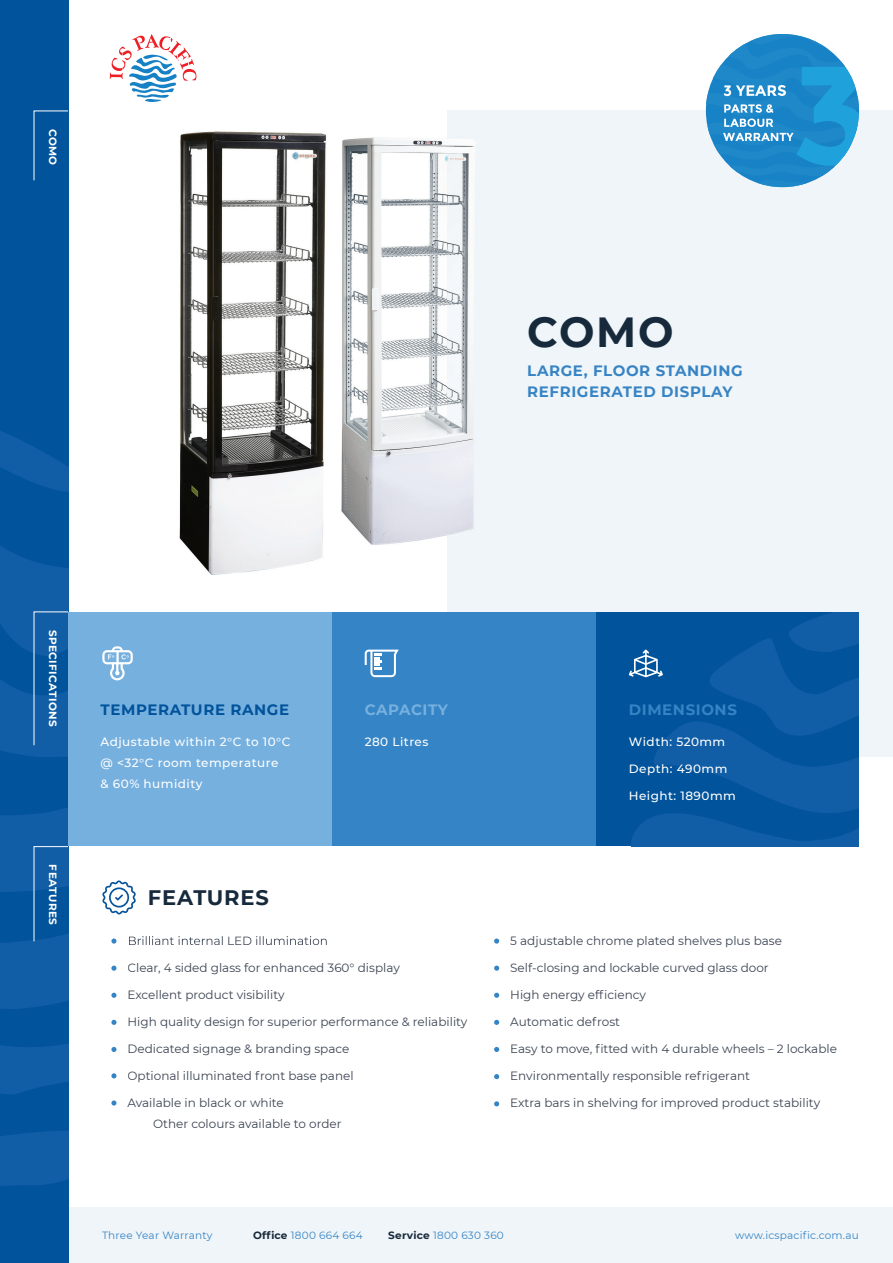
<style>
.page{position:relative;width:893px;height:1263px;background:#fff}
.page>*{position:absolute;margin:0;border:0;box-sizing:border-box;transform-origin:0 0}
.t1{font:700 42px "Montserrat";color:#172a3c}
.t2{font:700 21px "Montserrat";letter-spacing:.04em;color:#172a3c}
.t3{font:700 15px/21px "Montserrat";letter-spacing:.04em;color:#3784c5}
.t4{font:700 15px "Montserrat";letter-spacing:.04em;color:#01539b}
.t5{font:700 15px "Montserrat";letter-spacing:.04em;color:#3584c5}
.t6{font:700 15px "Montserrat";letter-spacing:.03em;color:#76b0df}
.t7{font:12px/21px "Montserrat";color:#3b4453}
.t8{font:500 12px/21px "Montserrat";letter-spacing:.04em;color:#fff}
.t9{font:10.5px "Montserrat";letter-spacing:.02em;color:#3784c5}
.t10{font:700 10.5px "Montserrat";letter-spacing:.04em;color:#fff}
.s1{font-weight:700;color:#17293b}
</style>
<div class="page">
<div style="left:64px;top:1208px;width:829px;height:55px;background:#eff5f8"></div>
<div style="left:447px;top:111px;width:446px;height:646px;background:#eff5f8"></div>
<div style="left:0;top:0;width:68px;height:1263px;background:#01539b"></div>
<div style="left:0;top:1131px;width:68px;height:55px;background:#115da6"></div>
<div style="left:595px;top:612px;width:264px;height:234px;background:#01539b"></div>
<div style="left:332px;top:612px;width:263px;height:234px;background:#3584c5"></div>
<div style="left:68px;top:612px;width:264px;height:234px;background:#76b0df"></div>
<svg style="left:102px;top:646px;width:31px;height:34px"></svg>
<svg style="left:365px;top:650px;width:34px;height:27px"></svg>
<svg style="left:629px;top:612px;width:230px;height:234px"></svg>
<svg style="left:110px;top:34px;width:86px;height:68px"></svg>
<svg style="left:706px;top:34px;width:153px;height:153px"></svg>
<img style="left:180px;top:132px;width:295px;height:442px">
<svg style="left:102px;top:880px;width:34px;height:34px"></svg>
<svg style="left:0;top:389px;width:69px;height:708px"></svg>
<svg style="left:129px;top:936px;width:198px;height:9px"></svg>
<svg style="left:111px;top:938px;width:6px;height:6px"></svg>
<svg style="left:111px;top:966px;width:6px;height:5px"></svg>
<svg style="left:111px;top:993px;width:6px;height:5px"></svg>
<svg style="left:111px;top:1020px;width:6px;height:5px"></svg>
<svg style="left:111px;top:1047px;width:6px;height:5px"></svg>
<svg style="left:111px;top:1073px;width:6px;height:5px"></svg>
<svg style="left:494px;top:938px;width:5px;height:6px"></svg>
<svg style="left:494px;top:966px;width:5px;height:5px"></svg>
<svg style="left:494px;top:993px;width:5px;height:5px"></svg>
<svg style="left:494px;top:1020px;width:5px;height:5px"></svg>
<svg style="left:494px;top:1047px;width:5px;height:5px"></svg>
<svg style="left:33px;top:110px;width:36px;height:71px"></svg>
<svg style="left:494px;top:1074px;width:5px;height:5px"></svg>
<svg style="left:494px;top:1101px;width:5px;height:5px"></svg>
<svg style="left:111px;top:1100px;width:6px;height:5px"></svg>
<p class="t10" style="left:60px;top:129px;width:38px;rotate:90deg">COMO</p>
<h1 class="t1" style="left:527px;top:302px;width:148px">COMO</h1>
<p class="t3" style="left:527px;top:360px;width:217px">LARGE, FLOOR STANDING<br>REFRIGERATED DISPLAY</p>
<p class="t10" style="left:60px;top:630px;width:99px;rotate:90deg">SPECIFICATIONS</p>
<p class="t10" style="left:60px;top:864px;width:62px;rotate:90deg">FEATURES</p>
<p class="t4" style="left:101px;top:699px;width:190px">TEMPERATURE RANGE</p>
<p class="t6" style="left:365px;top:699px;width:85px">CAPACITY</p>
<p class="t5" style="left:629px;top:699px;width:110px">DIMENSIONS</p>
<p class="t8" style="left:101px;top:730px;width:192px">Adjustable within 2°C to 10°C</p>
<p class="t8" style="left:365px;top:730px;width:65px">280 Litres</p>
<p class="t8" style="left:101px;top:751px;width:179px">@ &lt;32°C room temperature &amp; 60% humidity</p>
<h2 class="t2" style="left:148px;top:882px;width:122px">FEATURES</h2>
<p class="t7" style="left:128px;top:957px;width:274px">Clear, 4 sided glass for enhanced 360° display</p>
<p class="t7" style="left:128px;top:984px;width:159px">Excellent product visibility</p>
<p class="t7" style="left:128px;top:1011px;width:341px">High quality design for superior performance &amp; reliability</p>
<p class="t7" style="left:128px;top:1038px;width:223px">Dedicated signage &amp; branding space</p>
<p class="t7" style="left:128px;top:1065px;width:228px">Optional illuminated front base panel</p>
<p class="t7" style="left:153px;top:1092px;width:190px;text-indent:-26px">Available in black or white<br>Other colours available to order</p>
<p class="t8" style="left:629px;top:730px;width:98px">Width: 520mm</p>
<p class="t8" style="left:629px;top:757px;width:100px">Depth: 490mm</p>
<p class="t8" style="left:629px;top:784px;width:108px">Height: 1890mm</p>
<p class="t7" style="left:510px;top:930px;width:273px">5 adjustable chrome plated shelves plus base</p>
<p class="t7" style="left:510px;top:957px;width:260px">Self-closing and lockable curved glass door</p>
<p class="t7" style="left:510px;top:984px;width:137px">High energy efficiency</p>
<p class="t7" style="left:510px;top:1011px;width:111px">Automatic defrost</p>
<p class="t7" style="left:510px;top:1038px;width:328px">Easy to move, fitted with 4 durable wheels – 2 lockable</p>
<p class="t7" style="left:510px;top:1065px;width:241px">Environmentally responsible refrigerant</p>
<p class="t7" style="left:510px;top:1092px;width:311px">Extra bars in shelving for improved product stability</p>
<p class="t9" style="left:102px;top:1228px;width:112px">Three Year Warranty</p>
<p class="t9" style="left:253px;top:1228px;width:111px"><span class="s1">Office</span> 1800 664 664</p>
<p class="t9" style="left:388px;top:1228px;width:117px"><span class="s1">Service</span> 1800 630 360</p>
<p class="t9" style="left:735px;top:1228px;width:125px">www.icspacific.com.au</p>
</div>
